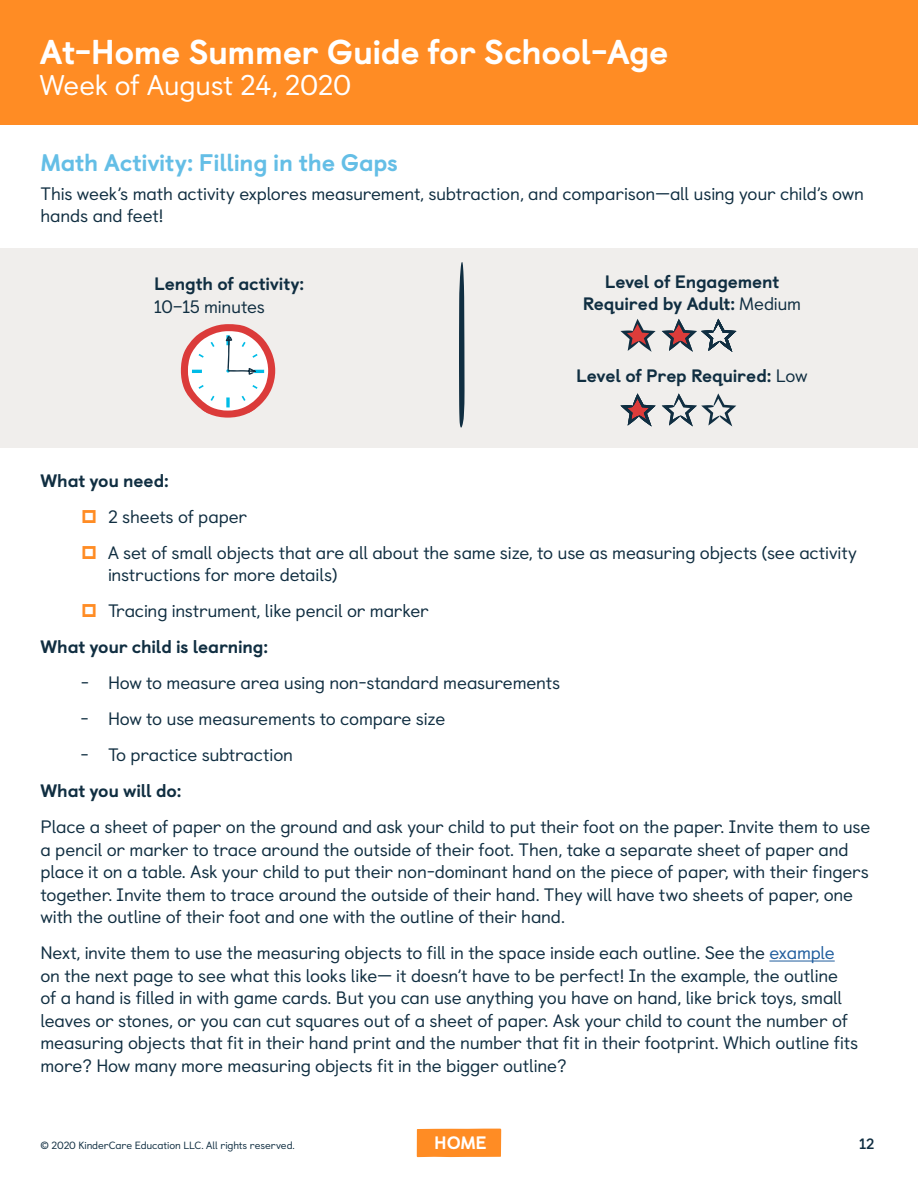
<style>
.page{position:relative;width:918px;height:1188px;background:#fff}
.page>*{position:absolute;margin:0;border:0;box-sizing:border-box;transform-origin:0 0}
.t1{font:800 34.5px "Castledown";letter-spacing:-.015em;color:#fff}
.t2{font:28.5px "Castledown";letter-spacing:-.015em;color:#fff}
.t3{font:800 24px "Castledown";letter-spacing:-.015em;color:#64bee6}
.t4{font:18px/22.5px "Castledown";letter-spacing:-.015em;color:#102e41}
.t5{font:800 18px/22.5px "Castledown";letter-spacing:-.015em;color:#102e41;text-align:center}
.t6{font:800 18px "Castledown";color:#fff}
.t7{font:700 15px "Castledown";color:#102e41}
.t8{font:10.5px "Castledown";letter-spacing:-.01em;color:#102e41}
.s1{font-weight:400}
.s2{color:#215e9e}
</style>
<div class="page">
<div style="left:417px;top:1129px;width:84px;height:28px;background:#ff8c24"></div>
<div style="left:0;top:0;width:918px;height:125px;background:#ff8c24"></div>
<hr style="left:769px;top:961px;width:66px;height:1px;background:#215e9e">
<div style="left:0;top:248px;width:918px;height:200px;background:#f0eeec"></div>
<svg style="left:459px;top:262px;width:6px;height:166px"></svg>
<svg style="left:620px;top:319px;width:36px;height:33px"></svg>
<svg style="left:620px;top:393px;width:36px;height:33px"></svg>
<svg style="left:662px;top:319px;width:74px;height:33px"></svg>
<svg style="left:662px;top:393px;width:74px;height:33px"></svg>
<svg style="left:181px;top:324px;width:94px;height:94px"></svg>
<h1 class="t1" style="left:40px;top:24px;width:630px">At-Home Summer Guide for School-Age</h1>
<h2 class="t2" style="left:40px;top:63px;width:313px">Week of August 24, 2020</h2>
<h3 class="t3" style="left:40px;top:143px;width:359px">Math Activity: Filling in the Gaps</h3>
<p class="t4" style="left:40px;top:181px;width:825px">This week’s math activity explores measurement, subtraction, and comparison—all using your child’s own hands and feet!</p>
<p class="t5" style="left:154px;top:271px;width:152px">Length of activity:</p>
<p class="t4" style="left:154px;top:294px;width:112px">10–15 minutes</p>
<p class="t5" style="left:583px;top:268px;width:220px">Level of Engagement<br>Required by Adult: <span class="s1">Medium</span></p>
<p class="t5" style="left:576px;top:363px;width:233px">Level of Prep Required: <span class="s1">Low</span></p>
<p class="t5" style="left:40px;top:468px;width:130px">What you need:</p>
<p class="t4" style="left:108px;top:497px;width:751px;line-height:36px">2 sheets of paper<br>A set of small objects that are all about the same size, to use as measuring objects (see activity</p>
<p class="t4" style="left:108px;top:555px;width:322px;line-height:36px">instructions for more details)<br>Tracing instrument, like pencil or marker</p>
<p class="t5" style="left:40px;top:634px;width:229px">What your child is learning:</p>
<p class="t4" style="left:81px;top:670px;width:481px">- How to measure area using non-standard measurements</p>
<p class="t4" style="left:81px;top:706px;width:366px">- How to use measurements to compare size</p>
<p class="t4" style="left:81px;top:742px;width:214px">- To practice subtraction</p>
<p class="t5" style="left:40px;top:778px;width:142px">What you will do:</p>
<p class="t4" style="left:40px;top:814px;width:831px">Place a sheet of paper on the ground and ask your child to put their foot on the paper. Invite them to use a pencil or marker to trace around the outside of their foot. Then, take a separate sheet of paper and place it on a table. Ask your child to put their non-dominant hand on the piece of paper, with their fingers together. Invite them to trace around the outside of their hand. They will have two sheets of paper, one with the outline of their foot and one with the outline of their hand.</p>
<p class="t4" style="left:40px;top:940px;width:819px">Next, invite them to use the measuring objects to fill in the space inside each outline. See the <span class="s2">example </span>on the next page to see what this looks like— it doesn’t have to be perfect! In the example, the outline of a hand is filled in with game cards. But you can use anything you have on hand, like brick toys, small leaves or stones, or you can cut squares out of a sheet of paper. Ask your child to count the number of measuring objects that fit in their hand print and the number that fit in their footprint. Which outline fits more? How many more measuring objects fit in the bigger outline?</p>
<p class="t8" style="left:40px;top:1137px;width:256px">© 2020 KinderCare Education LLC. All rights reserved.</p>
<p class="t6" style="left:434px;top:1128px;width:54px">HOME</p>
<p class="t7" style="left:859px;top:1132px;width:17px">12</p>
</div>
